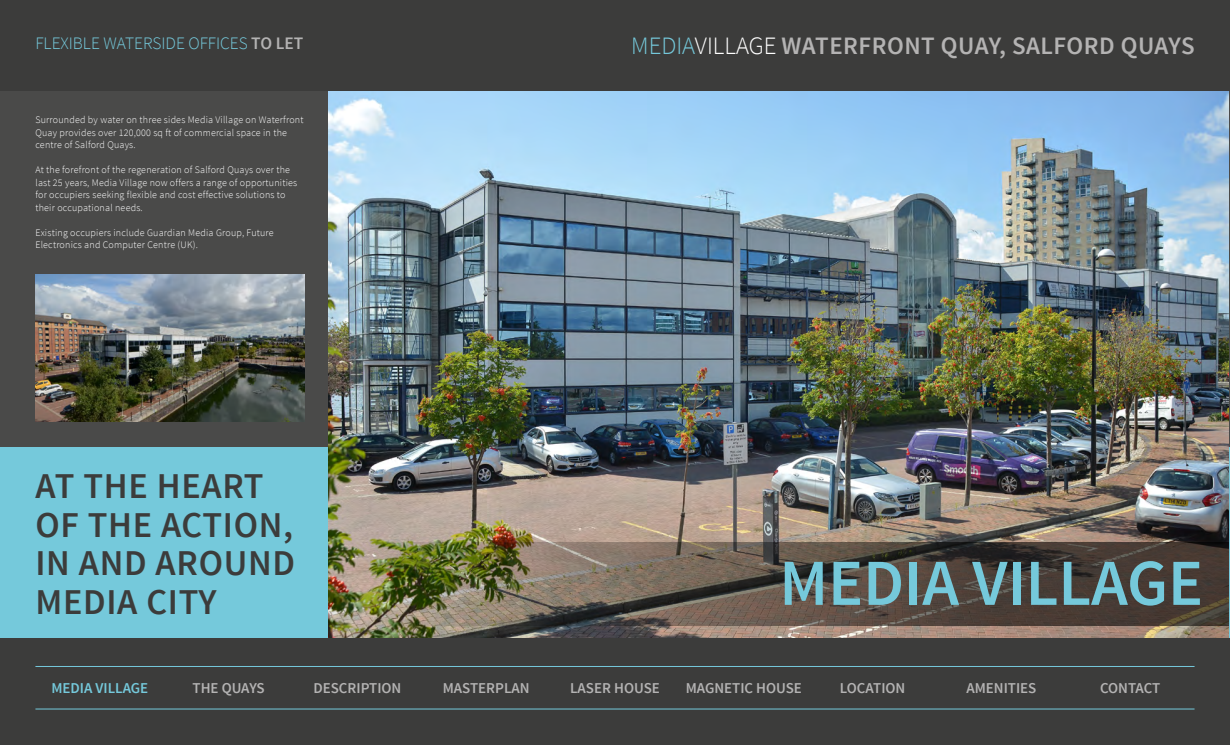
<style>
.page{position:relative;width:1230px;height:745px;background:#fff}
.page>*{position:absolute;margin:0;border:0;box-sizing:border-box;transform-origin:0 0}
.t1{font:600 65.62px "Source Sans Pro";color:#75c9db}
.t2{font:600 36.25px/38.8px "Source Sans Pro";letter-spacing:.02em;color:#3c3c3b}
.t3{font:600 25px "Source Sans Pro";letter-spacing:.02em;color:#b4b3b3}
.t4{font:300 17.5px "Source Sans Pro";color:#75c9db}
.t5{font:600 15px "Source Sans Pro";color:#b4b3b3}
.t6{font:600 15px "Source Sans Pro";color:#75c9db}
.t7{font:300 10px/12.5px "Source Sans Pro";letter-spacing:.02em;color:#fff}
.s1{font-weight:600;color:#b4b3b3}
.s2{font-weight:300;color:#75c9db}
.s3{font-weight:300;color:#fff}
</style>
<div class="page">
<div style="left:0;top:0;width:1230px;height:744px;background:#3c3c3b"></div>
<div style="left:0;top:91px;width:1230px;height:546px;background:#4a4a49"></div>
<div style="left:0;top:446px;width:1230px;height:191px;background:#75c9db"></div>
<hr style="left:35px;top:665px;width:1159px;height:1px;background:#75c9db">
<hr style="left:35px;top:708px;width:1159px;height:1px;background:#75c9db">
<img style="left:328px;top:91px;width:900px;height:546px">
<img style="left:35px;top:274px;width:269px;height:147px">
<img style="left:328px;top:542px;width:900px;height:83px">
<h3 class="t4" style="left:35px;top:32px;width:269px">FLEXIBLE WATERSIDE OFFICES <span class="s1">TO LET</span></h3>
<h3 class="t3" style="left:631px;top:30px;width:565px"><span class="s2">MEDIA</span><span class="s3">VILLAGE</span> WATERFRONT QUAY, SALFORD QUAYS</h3>
<p class="t7" style="left:35px;top:114px;width:270px">Surrounded by water on three sides Media Village on Waterfront<br>Quay provides over 120,000 sq ft of commercial space in the centre of Salford Quays.</p>
<p class="t7" style="left:35px;top:164px;width:263px">At the forefront of the regeneration of Salford Quays over the last 25 years, Media Village now offers a range of opportunities for occupiers seeking flexible and cost effective solutions to their occupational needs.</p>
<p class="t7" style="left:35px;top:226px;width:240px">Existing occupiers include Guardian Media Group, Future<br>Electronics and Computer Centre (UK).</p>
<h2 class="t2" style="left:35px;top:467px;width:261px">AT THE HEART<br>OF THE ACTION,<br>IN AND AROUND<br>MEDIA CITY</h2>
<h1 class="t1" style="left:779px;top:541px;width:425px">MEDIA VILLAGE</h1>
<h3 class="t6" style="left:51px;top:678px;width:98px">MEDIA VILLAGE</h3>
<h3 class="t5" style="left:192px;top:678px;width:74px">THE QUAYS</h3>
<h3 class="t5" style="left:313px;top:678px;width:89px">DESCRIPTION</h3>
<h3 class="t5" style="left:443px;top:678px;width:88px">MASTERPLAN</h3>
<h3 class="t5" style="left:570px;top:678px;width:91px">LASER HOUSE</h3>
<h3 class="t5" style="left:685px;top:678px;width:118px">MAGNETIC HOUSE</h3>
<h3 class="t5" style="left:840px;top:678px;width:67px">LOCATION</h3>
<h3 class="t5" style="left:966px;top:678px;width:71px">AMENITIES</h3>
<h3 class="t5" style="left:1100px;top:678px;width:62px">CONTACT</h3>
</div>
